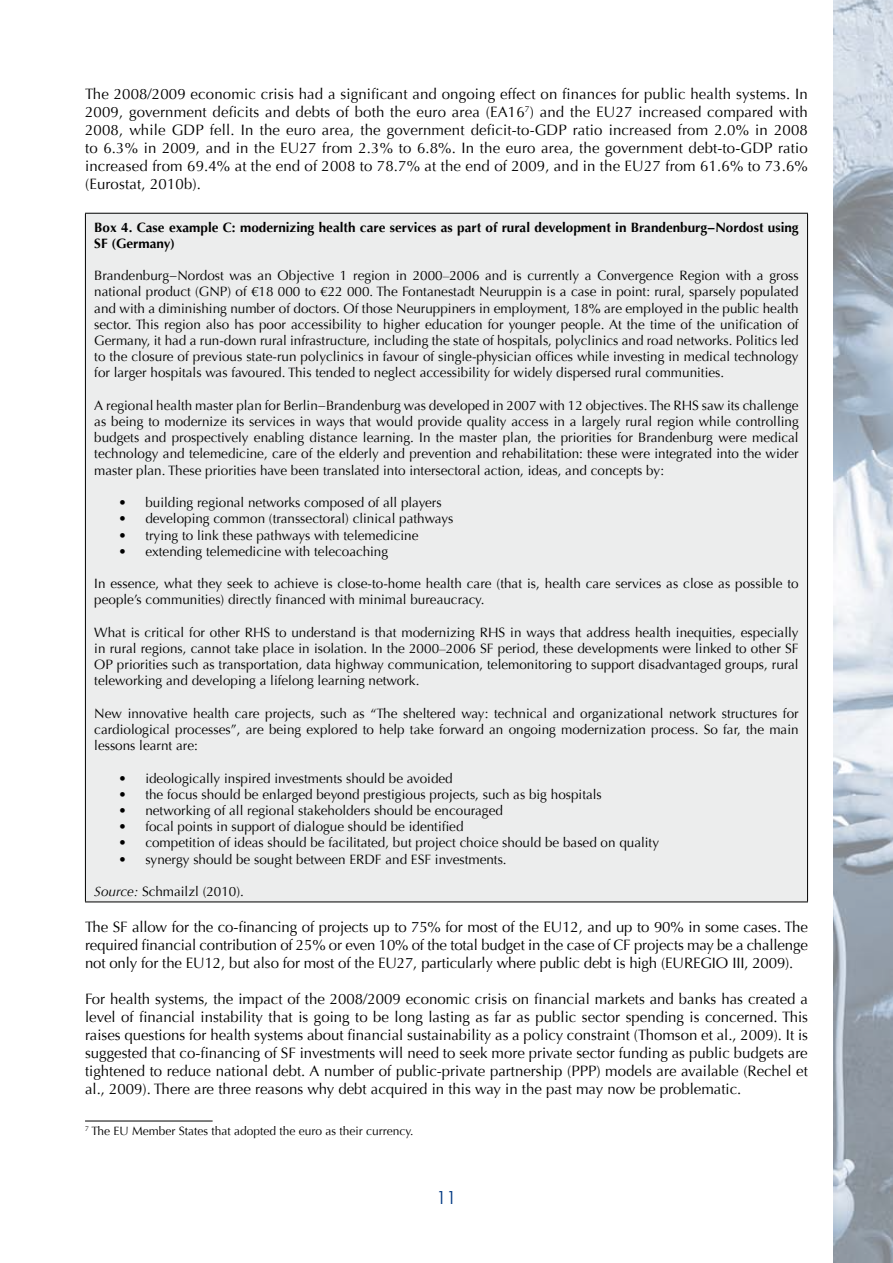
<style>
.page{position:relative;width:893px;height:1263px;background:#fff}
.page>*{position:absolute;margin:0;border:0;box-sizing:border-box;transform-origin:0 0}
.t1{font:18px "Century Gothic";color:#003882}
.t2{font:15px/18px "Optima";color:#000;text-align:justify}
.t3{font:13.5px/16.2px "Optima";color:#000;text-align:justify}
.t4{font:700 13.5px/16.2px "Optima";color:#000}
.t5{font:12px "Optima";color:#000}
.s1{font-style:italic}
</style>
<div class="page">
<img style="left:833px;top:0;width:60px;height:1263px">
<div style="left:85px;top:213px;width:722px;height:689px;background:#eceded"></div>
<hr style="left:85px;top:213px;width:723px;height:1px;background:#000">
<hr style="left:85px;top:214px;width:1px;height:687px;background:#000">
<hr style="left:807px;top:214px;width:1px;height:687px;background:#000">
<hr style="left:85px;top:901px;width:723px;height:1px;background:#000">
<hr style="left:85px;top:1121px;width:128px;height:1px;background:#000">
<p class="t2" style="left:85px;top:85px;width:724px">The 2008/2009 economic crisis had a significant and ongoing effect on finances for public health systems. In 2009, government deficits and debts of both the euro area (EA16<sup>7</sup>) and the EU27 increased compared with 2008, while GDP fell. In the euro area, the government deficit-to-GDP ratio increased from 2.0% in 2008 to 6.3% in 2009, and in the EU27 from 2.3% to 6.8%. In the euro area, the government debt-to-GDP ratio increased from 69.4% at the end of 2008 to 78.7% at the end of 2009, and in the EU27 from 61.6% to 73.6% (Eurostat, 2010b).</p>
<p class="t4" style="left:94px;top:219px;width:706px">Box 4. Case example C: modernizing health care services as part of rural development in Brandenburg−Nordost using<br>SF (Germany)</p>
<p class="t3" style="left:94px;top:268px;width:706px">Brandenburg−Nordost was an Objective 1 region in 2000–2006 and is currently a Convergence Region with a gross national product (GNP) of €18 000 to €22 000. The Fontanestadt Neuruppin is a case in point: rural, sparsely populated and with a diminishing number of doctors. Of those Neuruppiners in employment, 18% are employed in the public health sector. This region also has poor accessibility to higher education for younger people. At the time of the unification of Germany, it had a run-down rural infrastructure, including the state of hospitals, polyclinics and road networks. Politics led to the closure of previous state-run polyclinics in favour of single-physician offices while investing in medical technology for larger hospitals was favoured. This tended to neglect accessibility for widely dispersed rural communities.</p>
<p class="t3" style="left:94px;top:397px;width:706px">A regional health master plan for Berlin−Brandenburg was developed in 2007 with 12 objectives. The RHS saw its challenge as being to modernize its services in ways that would provide quality access in a largely rural region while controlling budgets and prospectively enabling distance learning. In the master plan, the priorities for Brandenburg were medical technology and telemedicine, care of the elderly and prevention and rehabilitation: these were integrated into the wider master plan. These priorities have been translated into intersectoral action, ideas, and concepts by:</p>
<p class="t3" style="left:118px;top:495px;width:325px">• building regional networks composed of all players</p>
<p class="t3" style="left:118px;top:511px;width:336px">• developing common (transsectoral) clinical pathways</p>
<p class="t3" style="left:118px;top:527px;width:302px">• trying to link these pathways with telemedicine</p>
<p class="t3" style="left:118px;top:543px;width:271px">• extending telemedicine with telecoaching</p>
<p class="t3" style="left:94px;top:576px;width:706px">In essence, what they seek to achieve is close-to-home health care (that is, health care services as close as possible to people’s communities) directly financed with minimal bureaucracy.</p>
<p class="t3" style="left:94px;top:624px;width:706px">What is critical for other RHS to understand is that modernizing RHS in ways that address health inequities, especially in rural regions, cannot take place in isolation. In the 2000–2006 SF period, these developments were linked to other SF OP priorities such as transportation, data highway communication, telemonitoring to support disadvantaged groups, rural teleworking and developing a lifelong learning network.</p>
<p class="t3" style="left:94px;top:705px;width:706px">New innovative health care projects, such as “The sheltered way: technical and organizational network structures for cardiological processes”, are being explored to help take forward an ongoing modernization process. So far, the main lessons learnt are:</p>
<p class="t3" style="left:118px;top:770px;width:336px">• ideologically inspired investments should be avoided</p>
<p class="t3" style="left:118px;top:786px;width:485px">• the focus should be enlarged beyond prestigious projects, such as big hospitals</p>
<p class="t3" style="left:118px;top:802px;width:386px">• networking of all regional stakeholders should be encouraged</p>
<p class="t3" style="left:118px;top:819px;width:347px">• focal points in support of dialogue should be identified</p>
<p class="t3" style="left:118px;top:835px;width:542px">• competition of ideas should be facilitated, but project choice should be based on quality</p>
<p class="t3" style="left:118px;top:851px;width:390px">• synergy should be sought between ERDF and ESF investments.</p>
<p class="t3" style="left:94px;top:883px;width:151px"><span class="s1">Source:</span> Schmailzl (2010).</p>
<p class="t2" style="left:85px;top:918px;width:724px">The SF allow for the co-financing of projects up to 75% for most of the EU12, and up to 90% in some cases. The required financial contribution of 25% or even 10% of the total budget in the case of CF projects may be a challenge not only for the EU12, but also for most of the EU27, particularly where public debt is high (EUREGIO III, 2009).</p>
<p class="t2" style="left:85px;top:990px;width:724px">For health systems, the impact of the 2008/2009 economic crisis on financial markets and banks has created a level of financial instability that is going to be long lasting as far as public sector spending is concerned. This raises questions for health systems about financial sustainability as a policy constraint (Thomson et al., 2009). It is suggested that co-financing of SF investments will need to seek more private sector funding as public budgets are tightened to reduce national debt. A number of public-private partnership (PPP) models are available (Rechel et al., 2009). There are three reasons why debt acquired in this way in the past may now be problematic.</p>
<p class="t5" style="left:85px;top:1124px;width:330px"><sup>7</sup> The EU Member States that adopted the euro as their currency.</p>
<h1 class="t1" style="left:436px;top:1186px;width:21px">11</h1>
</div>
